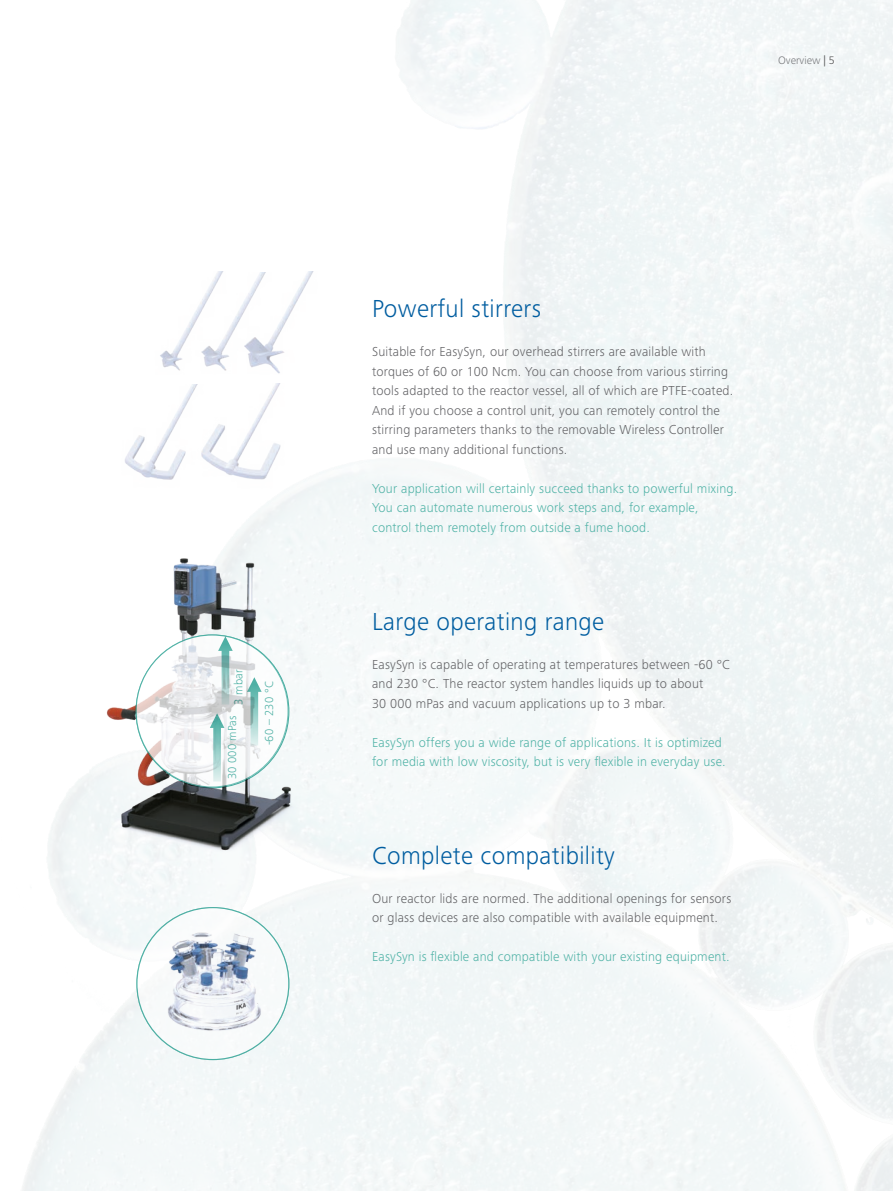
<style>
.page{position:relative;width:893px;height:1191px;background:#fff}
.page>*{position:absolute;margin:0;border:0;box-sizing:border-box;transform-origin:0 0}
.Fließtext_head_VERS{font:300 25.5px "Frutiger Next IKA";letter-spacing:.015em;color:#005da0}
.Fließtext{font:300 13.5px/19.5px "Frutiger Next IKA";letter-spacing:.015em;color:#636366}
.Fließtext-2{font:300 13.5px/19.5px "Frutiger Next IKA";letter-spacing:.015em;color:#4fb2a6}
.t1{font:300 12px "Frutiger Next IKA";letter-spacing:.015em;color:#4fb2a6}
.t2{font:300 11.25px "Frutiger Next IKA";color:#76787b}
.s1{color:#4b4c4d}
</style>
<div class="page">
<img style="left:22px;top:0;width:871px;height:1191px">
<img style="left:192px;top:272px;width:46px;height:111px">
<img style="left:238px;top:272px;width:89px;height:112px">
<img style="left:113px;top:384px;width:67px;height:115px">
<img style="left:180px;top:383px;width:121px;height:121px">
<img style="left:146px;top:272px;width:86px;height:106px">
<img style="left:101px;top:550px;width:209px;height:311px">
<svg style="left:136px;top:635px;width:152px;height:152px"></svg>
<svg style="left:247px;top:677px;width:15px;height:68px"></svg>
<svg style="left:210px;top:713px;width:14px;height:68px"></svg>
<svg style="left:218px;top:636px;width:15px;height:68px"></svg>
<div style="left:137px;top:907px;width:152px;height:152px;background:#f8fafb;border-radius:50%"></div>
<img style="left:168px;top:932px;width:93px;height:99px">
<p class="t1" style="left:232px;top:704px;width:37px;rotate:-90deg">3 mbar</p>
<p class="t1" style="left:225px;top:779px;width:66px;rotate:-90deg">30 000 mPas</p>
<p class="t1" style="left:262px;top:745px;width:65px;rotate:-90deg">-60 – 230 °C</p>
<p class="t2" style="left:778px;top:54px;width:58px">Overview <span class="s1">| 5</span></p>
<p class="Fließtext_head_VERS" style="left:372px;top:294px;width:171px">Powerful stirrers</p>
<p class="Fließtext" style="left:372px;top:342px;width:363px">Suitable for EasySyn, our overhead stirrers are available with torques of 60 or 100 Ncm. You can choose from various stirring tools adapted to the reactor vessel, all of which are PTFE-coated.<br>And if you choose a control unit, you can remotely control the stirring parameters thanks to the removable Wireless Controller and use many additional functions.</p>
<p class="Fließtext-2" style="left:372px;top:479px;width:367px">Your application will certainly succeed thanks to powerful mixing.<br>You can automate numerous work steps and, for example, control them remotely from outside a fume hood.</p>
<p class="Fließtext_head_VERS" style="left:372px;top:606px;width:234px">Large operating range</p>
<p class="Fließtext" style="left:372px;top:654px;width:359px">EasySyn is capable of operating at temperatures between -60 °C</p>
<p class="Fließtext" style="left:372px;top:674px;width:333px">and 230 °C. The reactor system handles liquids up to about</p>
<p class="Fließtext" style="left:372px;top:693px;width:295px">30 000 mPas and vacuum applications up to 3 mbar.</p>
<p class="Fließtext-2" style="left:372px;top:732px;width:355px">EasySyn offers you a wide range of applications. It is optimized for media with low viscosity, but is very flexible in everyday use.</p>
<p class="Fließtext_head_VERS" style="left:372px;top:840px;width:244px">Complete compatibility</p>
<p class="Fließtext" style="left:372px;top:888px;width:361px">Our reactor lids are normed. The additional openings for sensors or glass devices are also compatible with available equipment.</p>
<p class="Fließtext-2" style="left:372px;top:947px;width:359px">EasySyn is flexible and compatible with your existing equipment.</p>
</div>
